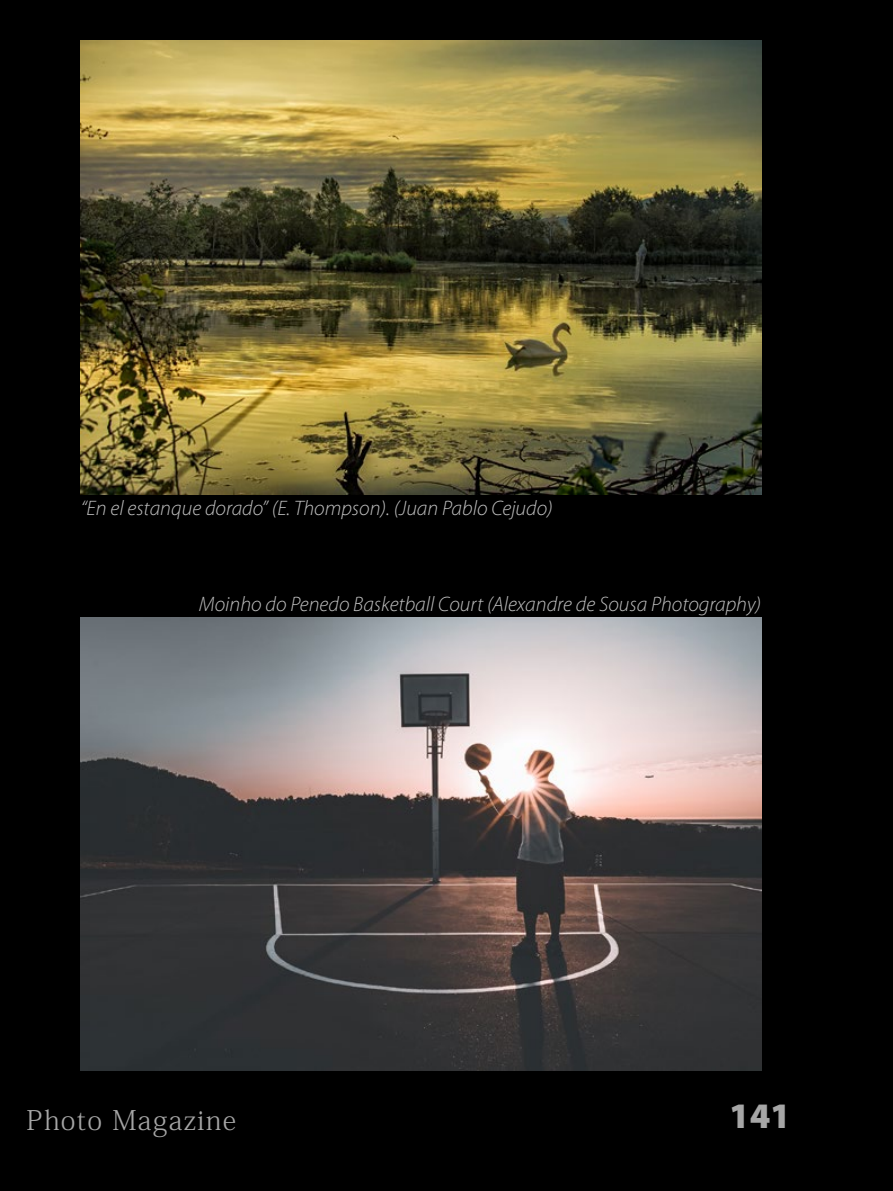
<style>
.page{position:relative;width:893px;height:1191px;background:#000}
.page>*{position:absolute;margin:0;border:0;box-sizing:border-box;transform-origin:0 0}
.t1{font:900 36px "Myriad Pro";color:#a6a6a6}
.t2{font:27px "Adobe Fangsong Std";letter-spacing:.05em;color:#a6a6a6}
.t3{font:italic 300 21px "Myriad Pro";color:#bfbfbf}
</style>
<div class="page">
<img style="left:81px;top:617px;width:680px;height:453px">
<img style="left:81px;top:40px;width:680px;height:454px">
<p class="t3" style="left:81px;top:495px;width:473px">“En el estanque dorado” (E. Thompson). (Juan Pablo Cejudo)</p>
<p class="t3" style="left:199px;top:591px;width:564px">Moinho do Penedo Basketball Court (Alexandre de Sousa Photography)</p>
<p class="t2" style="left:27px;top:1103px;width:211px">Photo Magazine</p>
<h1 class="t1" style="left:729px;top:1092px;width:63px">141</h1>
</div>
